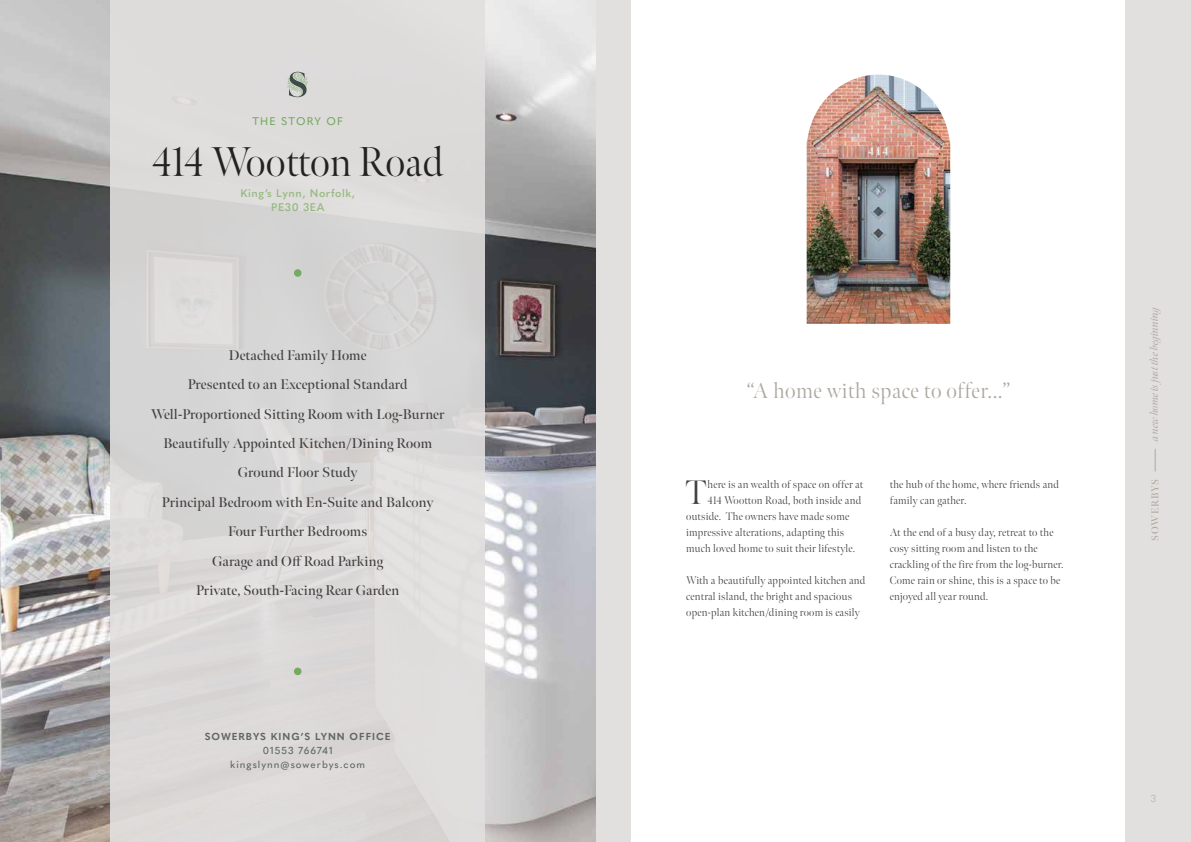
<style>
.page{position:relative;width:1191px;height:842px;background:#fff}
.page>*{position:absolute;margin:0;border:0;box-sizing:border-box;transform-origin:0 0}
.t1{font:300 41.5px "Meno Banner";letter-spacing:-.005em;color:#222223}
.t2{font:300 34px "Meno Banner";color:#434141}
.t3{font:300 22px "Meno Banner";letter-spacing:.025em;color:#ada8a0}
.t4{font:600 14px/29.3px "Meno Banner";letter-spacing:.01em;color:#434141;text-align:center}
.t5{font:300 11px/16px "Meno Banner";letter-spacing:.02em;color:#434141}
.t6{font:italic 11px "Meno Banner";letter-spacing:-.01em;color:#ada8a0}
.t7{font:600 11px/14px "Quasimoda";letter-spacing:.05em;color:#96ba81;text-align:center}
.t8{font:500 11px "Quasimoda";letter-spacing:.1em;color:#76aa62}
.t9{font:500 10px/14px "Quasimoda";letter-spacing:.1em;color:#5e6662;text-align:center}
.t10{font:700 10px "Quasimoda";letter-spacing:.1em;color:#5e6662}
.t11{font:600 10px "Meno Banner";letter-spacing:.08em;color:#ada8a0}
.t12{font:300 10px "Quasimoda";color:#ada8a0}
</style>
<div class="page">
<div style="left:595px;top:0;width:596px;height:842px;background:#e2e0df"></div>
<svg style="left:1155px;top:449px;width:1px;height:22px"></svg>
<img style="left:0;top:0;width:595px;height:842px">
<div style="left:111px;top:0;width:374px;height:842px;background:#e2e0df"></div>
<div style="left:294px;top:269px;width:7px;height:8px;background:#76aa62;border-radius:50%"></div>
<div style="left:294px;top:668px;width:7px;height:7px;background:#76aa62;border-radius:50%"></div>
<svg style="left:287px;top:72px;width:21px;height:25px"></svg>
<div style="left:631px;top:0;width:494px;height:842px;background:#fff"></div>
<img style="left:806px;top:75px;width:144px;height:249px">
<p class="t8" style="left:252px;top:113px;width:92px">THE STORY OF</p>
<h1 class="t1" style="left:152px;top:137px;width:293px">414 Wootton Road</h1>
<p class="t7" style="left:240px;top:186px;width:116px">King’s Lynn, Norfolk,<br>PE30 3EA</p>
<p class="t4" style="left:151px;top:341px;width:295px">Detached Family Home<br>Presented to an Exceptional Standard Well-Proportioned Sitting Room with Log-Burner Beautifully Appointed Kitchen/Dining Room Ground Floor Study<br>Principal Bedroom with En-Suite and Balcony Four Further Bedrooms<br>Garage and Off Road Parking<br>Private, South-Facing Rear Garden</p>
<p class="t10" style="left:205px;top:728px;width:187px">SOWERBYS KING’S LYNN OFFICE</p>
<p class="t9" style="left:230px;top:742px;width:136px">01553 766741 kingslynn@sowerbys.com</p>
<h3 class="t3" style="left:746px;top:377px;width:266px">“A home with space to offer...”</h3>
<h2 class="t2" style="left:685px;top:472px;width:23px">T</h2>
<p class="t5" style="left:707px;top:477px;width:157px">here is an wealth of space on offer at</p>
<p class="t5" style="left:707px;top:493px;width:155px">414 Wootton Road, both inside and</p>
<p class="t5" style="left:686px;top:509px;width:164px">outside. The owners have made some</p>
<p class="t5" style="left:686px;top:525px;width:159px">impressive alterations, adapting this</p>
<p class="t5" style="left:686px;top:541px;width:170px">much loved home to suit their lifestyle.</p>
<p class="t5" style="left:686px;top:573px;width:181px">With a beautifully appointed kitchen and central island, the bright and spacious open-plan kitchen/dining room is easily</p>
<p class="t5" style="left:889px;top:477px;width:171px">the hub of the home, where friends and family can gather.</p>
<p class="t5" style="left:889px;top:525px;width:175px">At the end of a busy day, retreat to the cosy sitting room and listen to the crackling of the fire from the log-burner.<br>Come rain or shine, this is a space to be enjoyed all year round.</p>
<p class="t6" style="left:1147px;top:441px;width:138px;rotate:-90deg">a new home is just the beginning</p>
<p class="t11" style="left:1149px;top:541px;width:63px;rotate:-90deg">SOWERBYS</p>
<p class="t12" style="left:1150px;top:791px;width:7px">3</p>
</div>
